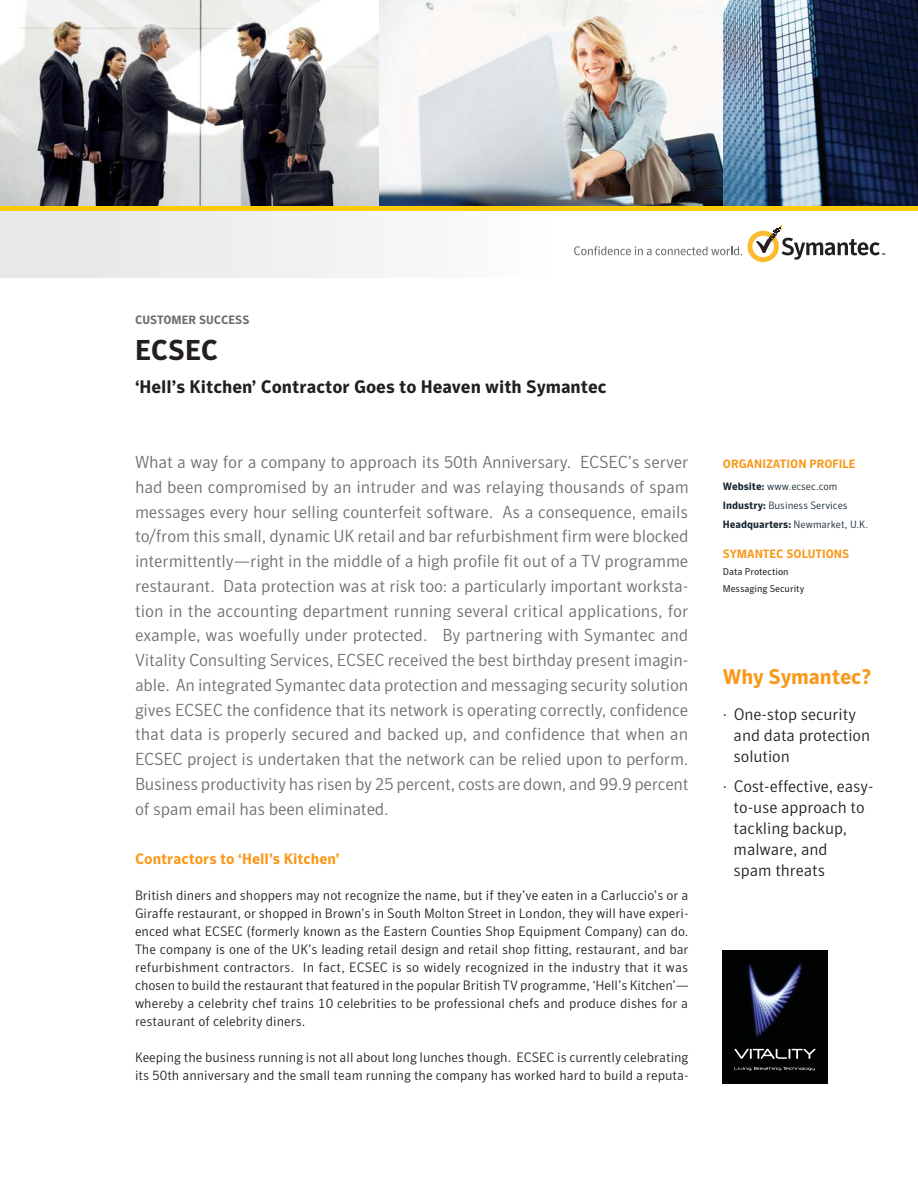
<style>
.page{position:relative;width:918px;height:1188px;background:#fff}
.page>*{position:absolute;margin:0;border:0;box-sizing:border-box;transform-origin:0 0}
.t1{font:700 28.5px "Symantec Sans";letter-spacing:-.005em;color:#231f20}
.t2{font:700 21px "Symantec Sans";letter-spacing:-.005em;color:#f8991c}
.t3{font:700 18px "Symantec Sans";color:#231f20}
.t4{font:300 17.25px/24.8px "Symantec Sans";letter-spacing:-.01em;color:#6d6e70;text-align:justify}
.t5{font:300 16.5px/21px "Symantec Sans";letter-spacing:-.005em;color:#231f20}
.t6{font:700 15px "Symantec Sans";color:#f8991c}
.t7{font:300 13.5px/18px "Symantec Sans";color:#231f20;text-align:justify}
.t8{font:700 12px "Symantec Sans";color:#f8991c}
.t9{font:700 12px "Symantec Sans";color:#6d6e70}
.t10{font:300 10.5px/18.9px "Symantec Sans";color:#142530}
.t11{font:9.75px/17px "Symantec Sans";color:#231f20}
.s1{font-weight:700}
</style>
<div class="page">
<div style="left:0;top:210px;width:918px;height:68px;background:linear-gradient(to right,#e7e8e9,#fff)"></div>
<img style="left:0;top:0;width:918px;height:206px">
<svg style="left:574px;top:226px;width:311px;height:36px"></svg>
<hr style="left:0;top:206px;width:918px;height:4px;background:#ffcb04">
<img style="left:722px;top:950px;width:106px;height:133px">
<img style="left:734px;top:1049px;width:82px;height:10px">
<img style="left:734px;top:1067px;width:70px;height:3px">
<p class="t9" style="left:135px;top:316px;width:116px">CUSTOMER SUCCESS</p>
<h1 class="t1" style="left:135px;top:341px;width:85px">ECSEC</h1>
<p class="t3" style="left:135px;top:381px;width:473px">‘Hell’s Kitchen’ Contractor Goes to Heaven with Symantec</p>
<p class="t4" style="left:135px;top:451px;width:555px">What a way for a company to approach its 50th Anniversary. ECSEC’s server had been compromised by an intruder and was relaying thousands of spam messages every hour selling counterfeit software. As a consequence, emails to/from this small, dynamic UK retail and bar refurbishment firm were blocked intermittently―right in the middle of a high profile fit out of a TV programme restaurant. Data protection was at risk too: a particularly important worksta&shy;tion in the accounting department running several critical applications, for example, was woefully under protected. By partnering with Symantec and Vitality Consulting Services, ECSEC received the best birthday present imagin&shy;able. An integrated Symantec data protection and messaging security solution gives ECSEC the confidence that its network is operating correctly, confidence that data is properly secured and backed up, and confidence that when an ECSEC project is undertaken that the network can be relied upon to perform.<br>Business productivity has risen by 25 percent, costs are down, and 99.9 percent of spam email has been eliminated.</p>
<p class="t6" style="left:135px;top:854px;width:206px">Contractors to ‘Hell’s Kitchen’</p>
<p class="t7" style="left:135px;top:888px;width:555px">British diners and shoppers may not recognize the name, but if they’ve eaten in a Carluccio’s or a Giraffe restaurant, or shopped in Brown’s in South Molton Street in London, they will have experi&shy;enced what ECSEC (formerly known as the Eastern Counties Shop Equipment Company) can do.<br>The company is one of the UK’s leading retail design and retail shop fitting, restaurant, and bar refurbishment contractors. In fact, ECSEC is so widely recognized in the industry that it was chosen to build the restaurant that featured in the popular British TV programme, ‘Hell’s Kitchen’― whereby a celebrity chef trains 10 celebrities to be professional chefs and produce dishes for a restaurant of celebrity diners.</p>
<p class="t7" style="left:135px;top:1050px;width:555px">Keeping the business running is not all about long lunches though. ECSEC is currently celebrating its 50th anniversary and the small team running the company has worked hard to build a reputa-</p>
<p class="t8" style="left:723px;top:460px;width:134px">ORGANIZATION PROFILE</p>
<p class="t10" style="left:723px;top:478px;width:147px"><span class="s1">Website:</span> www.ecsec.com<br><span class="s1">Industry:</span> Business Services<br><span class="s1">Headquarters:</span> Newmarket, U.K.</p>
<p class="t8" style="left:723px;top:550px;width:128px">SYMANTEC SOLUTIONS</p>
<p class="t11" style="left:723px;top:564px;width:83px">Data Protection<br>Messaging Security</p>
<p class="t2" style="left:723px;top:670px;width:150px">Why Symantec?</p>
<p class="t5" style="left:734px;top:706px;width:138px;text-indent:-11px">· One-stop security and data protection solution</p>
<p class="t5" style="left:734px;top:778px;width:141px;text-indent:-11px">· Cost-effective, easy&shy;to-use approach to tackling backup, malware, and<br>spam threats</p>
</div>
